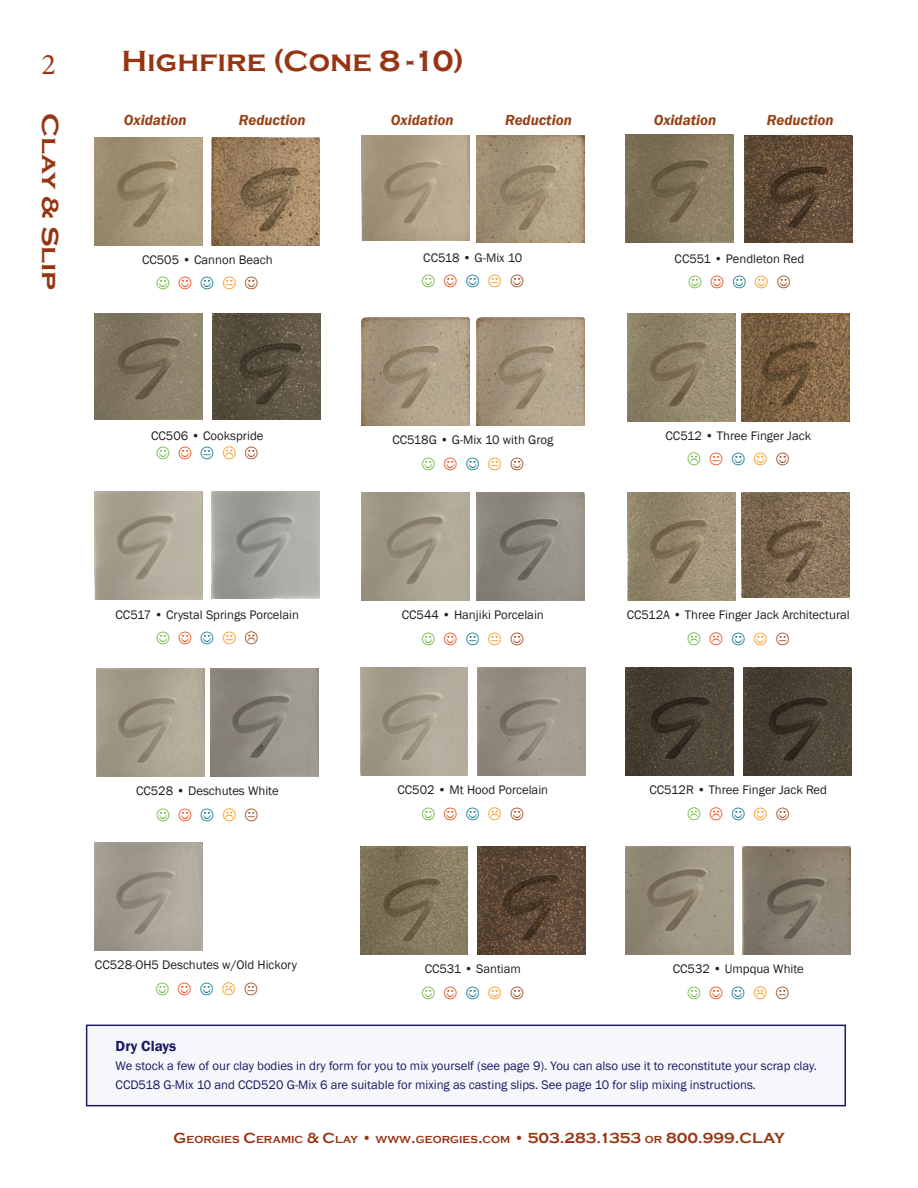
<style>
.page{position:relative;width:918px;height:1188px;background:#fff}
.page>*{position:absolute;margin:0;border:0;box-sizing:border-box;transform-origin:0 0}
.Headline{font:700 30px "Copperplate Gothic";color:#963512}
.t1{font:30px "Minion Pro";color:#963512}
.t2{font:700 24px "Copperplate Gothic";color:#963512;scale:1.2 1}
.t3{font:700 15px "Copperplate Gothic";color:#963512}
.Body_Text{font:italic 600 15px "Franklin Gothic";color:#964114}
.Body_Header{font:600 15px "Franklin Gothic";color:#1c1a64}
.Body_Text-2{font:12.75px "Franklin Gothic";color:#231f20}
.Body_Text-3{font:12.75px/18.8px "Franklin Gothic";color:#1c1a64}
.s1{font-size:10.5px}
</style>
<div class="page">
<div style="left:86px;top:1025px;width:760px;height:81px;background:#f6f7fa;border:2px solid #1c1a64"></div>
<img style="left:360px;top:667px;width:108px;height:108px">
<img style="left:478px;top:667px;width:108px;height:108px">
<img style="left:95px;top:137px;width:108px;height:108px">
<img style="left:212px;top:137px;width:108px;height:108px">
<img style="left:95px;top:314px;width:108px;height:105px">
<img style="left:212px;top:314px;width:108px;height:106px">
<img style="left:627px;top:313px;width:108px;height:108px">
<img style="left:742px;top:313px;width:108px;height:108px">
<img style="left:627px;top:492px;width:108px;height:108px">
<img style="left:742px;top:492px;width:108px;height:106px">
<img style="left:626px;top:667px;width:108px;height:108px">
<img style="left:743px;top:667px;width:108px;height:108px">
<img style="left:95px;top:492px;width:108px;height:108px">
<img style="left:212px;top:492px;width:108px;height:107px">
<img style="left:362px;top:135px;width:108px;height:105px">
<img style="left:476px;top:135px;width:108px;height:108px">
<img style="left:362px;top:318px;width:108px;height:108px">
<img style="left:476px;top:318px;width:108px;height:108px">
<img style="left:96px;top:669px;width:108px;height:108px">
<img style="left:211px;top:669px;width:108px;height:108px">
<img style="left:360px;top:847px;width:108px;height:108px">
<img style="left:478px;top:847px;width:108px;height:108px">
<img style="left:626px;top:847px;width:108px;height:108px">
<img style="left:743px;top:847px;width:108px;height:108px">
<img style="left:362px;top:492px;width:108px;height:108px">
<img style="left:476px;top:492px;width:108px;height:108px">
<img style="left:95px;top:842px;width:108px;height:108px">
<img style="left:626px;top:135px;width:107px;height:108px">
<img style="left:744px;top:135px;width:108px;height:108px">
<h1 class="t1" style="left:41px;top:45px;width:16px">2</h1>
<p class="Headline" style="left:122px;top:45px;width:344px">Highfire (Cone 8 -10)</p>
<h2 class="t2" style="left:64px;top:113px;width:149px;rotate:90deg">Clay &amp; Slip</h2>
<p class="Body_Text" style="left:124px;top:110px;width:64px">Oxidation</p>
<p class="Body_Text" style="left:239px;top:110px;width:68px">Reduction</p>
<p class="Body_Text" style="left:391px;top:110px;width:64px">Oxidation</p>
<p class="Body_Text" style="left:505px;top:110px;width:68px">Reduction</p>
<p class="Body_Text" style="left:654px;top:110px;width:64px">Oxidation</p>
<p class="Body_Text" style="left:767px;top:110px;width:68px">Reduction</p>
<p class="Body_Text-2" style="left:142px;top:252px;width:132px">CC505 • Cannon Beach</p>
<p class="Body_Text-2" style="left:423px;top:250px;width:101px">CC518 • G-Mix 10</p>
<p class="Body_Text-2" style="left:675px;top:250px;width:131px">CC551 • Pendleton Red</p>
<p class="Body_Text-2" style="left:151px;top:428px;width:114px">CC506 • Cookspride</p>
<p class="Body_Text-2" style="left:666px;top:428px;width:147px">CC512 • Three Finger Jack</p>
<p class="Body_Text-2" style="left:392px;top:432px;width:163px">CC518G • G-Mix 10 with Grog</p>
<p class="Body_Text-2" style="left:116px;top:606px;width:185px">CC517 • Crystal Springs Porcelain</p>
<p class="Body_Text-2" style="left:402px;top:607px;width:144px">CC544 • Hanjiki Porcelain</p>
<p class="Body_Text-2" style="left:627px;top:607px;width:225px">CC512A • Three Finger Jack Architectural</p>
<p class="Body_Text-2" style="left:136px;top:783px;width:144px">CC528 • Deschutes White</p>
<p class="Body_Text-2" style="left:95px;top:957px;width:204px">CC528-OH5 Deschutes w/Old Hickory</p>
<p class="Body_Text-2" style="left:398px;top:782px;width:152px">CC502 • Mt Hood Porcelain</p>
<p class="Body_Text-2" style="left:650px;top:782px;width:179px">CC512R • Three Finger Jack Red</p>
<p class="Body_Text-2" style="left:425px;top:961px;width:98px">CC531 • Santiam</p>
<p class="Body_Text-2" style="left:673px;top:961px;width:132px">CC532 • Umpqua White</p>
<p class="Body_Header" style="left:116px;top:1037px;width:62px">Dry Clays</p>
<p class="Body_Text-3" style="left:116px;top:1056px;width:703px">We stock a few of our clay bodies in dry form for you to mix yourself (see page 9). You can also use it to reconstitute your scrap clay.<br>CCD518 G-Mix 10 and CCD520 G-Mix 6 are suitable for mixing as casting slips. See page 10 for slip mixing instructions.</p>
<p class="t3" style="left:174px;top:1129px;width:591px">G<span class="s1">EORGIES</span> C<span class="s1">ERAMIC</span> &amp; C<span class="s1">LAY</span> • <span class="s1">WWW</span>.<span class="s1">GEORGIES</span>.<span class="s1">COM</span> • 503.283.1353 <span class="s1">OR</span> 800.999.CLAY</p>
</div>
